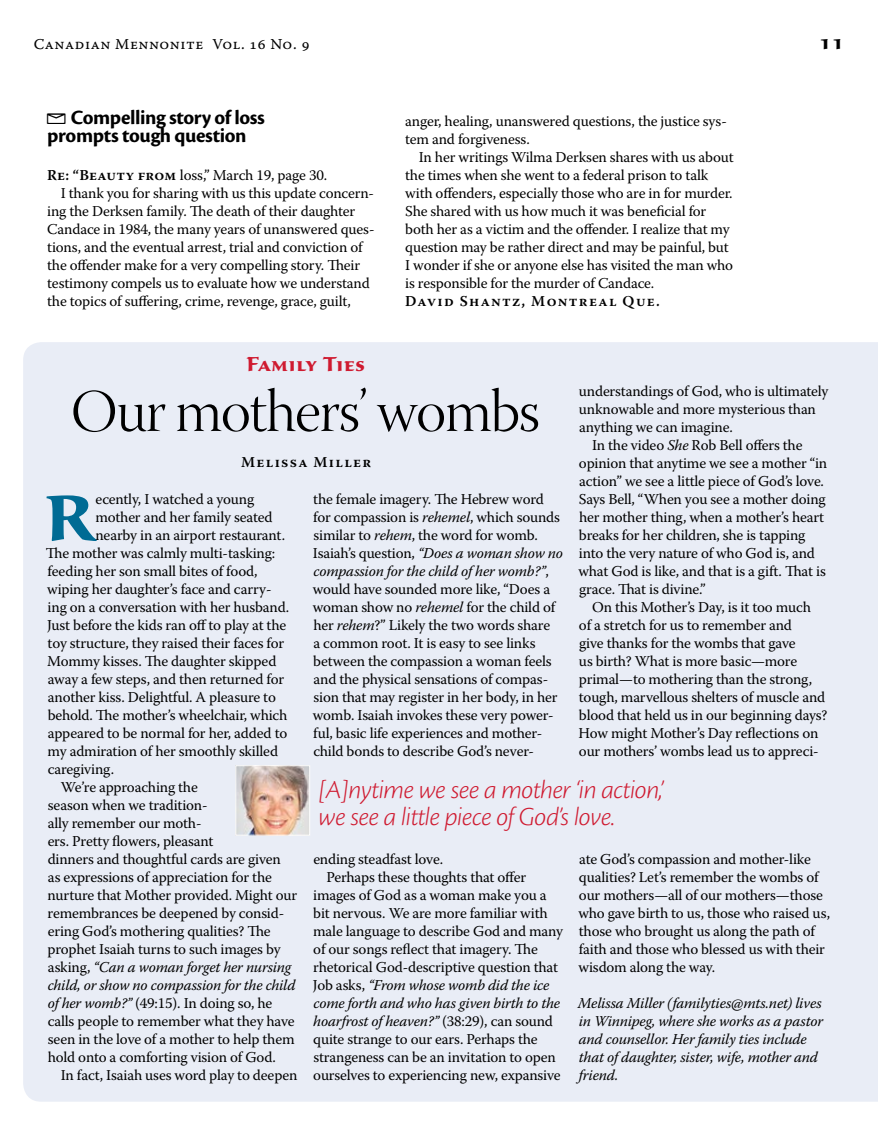
<style>
.page{position:relative;width:878px;height:1148px;background:#fff}
.page>*{position:absolute;margin:0;border:0;box-sizing:border-box;transform-origin:0 0}
.t1{font:700 66.3px "Sava Pro";color:#006b94}
.t2{font:60px "Warnock Pro Light Disp";letter-spacing:-.02em;color:#000}
.t3{font:italic 300 27px/27px "Cronos Pro";letter-spacing:-.02em;color:#cf1a30}
.t4{font:700 21px/18px "Cronos Pro";color:#000}
.t5{font:700 21px "Sava Pro";letter-spacing:.03em;color:#cf1a30}
.t6{font:700 21px "Sava Pro";color:#000}
.t7{font:15px/18px "Warnock Pro";letter-spacing:-.01em;color:#000}
.t8{font:italic 15px/18px "Warnock Pro";letter-spacing:-.01em;color:#000}
.t9{font:600 15px "Warnock Pro";letter-spacing:.09em;color:#000}
.t10{font:15px "Warnock Pro Capt";letter-spacing:.035em;color:#000}
.s1{font-family:"Canadian Mennonite";font-weight:400}
.s2{font-weight:600}
.s3{font-style:italic}
.s4{font-style:normal}
</style>
<div class="page">
<div style="left:23px;top:342px;width:855px;height:759px;background:#e9edf6"></div>
<img style="left:237px;top:767px;width:71px;height:66px">
<div style="left:235px;top:765px;width:75px;height:70px;border:1px solid #fff"></div>
<p class="t10" style="left:34px;top:35px;width:277px">Canadian Mennonite Vol. 16 No. 9</p>
<h3 class="t6" style="left:819px;top:28px;width:27px">11</h3>
<h3 class="t4" style="left:47px;top:109px;width:219px"><span class="s1">E</span> Compelling story of loss prompts tough question</h3>
<p class="t7" style="left:47px;top:166px;width:281px"><span class="s2">Re: “Beauty from</span> loss,” March 19, page 30.</p>
<p class="t7" style="left:61px;top:184px;width:315px">I thank you for sharing with us this update concern-</p>
<p class="t7" style="left:47px;top:202px;width:309px">ing the Derksen family. The death of their daughter</p>
<p class="t7" style="left:47px;top:220px;width:329px">Candace in 1984, the many years of unanswered ques-</p>
<p class="t7" style="left:47px;top:238px;width:317px">tions, and the eventual arrest, trial and conviction of</p>
<p class="t7" style="left:47px;top:256px;width:314px">the offender make for a very compelling story. Their</p>
<p class="t7" style="left:47px;top:274px;width:324px">testimony compels us to evaluate how we understand</p>
<p class="t7" style="left:47px;top:292px;width:305px">the topics of suffering, crime, revenge, grace, guilt,</p>
<p class="t7" style="left:405px;top:112px;width:323px">anger, healing, unanswered questions, the justice sys&shy;tem and forgiveness.</p>
<p class="t7" style="left:405px;top:148px;width:330px;text-indent:14px">In her writings Wilma Derksen shares with us about the times when she went to a federal prison to talk with offenders, especially those who are in for murder.<br>She shared with us how much it was beneficial for both her as a victim and the offender. I realize that my question may be rather direct and may be painful, but I wonder if she or anyone else has visited the man who is responsible for the murder of Candace.</p>
<p class="t9" style="left:405px;top:292px;width:256px">David Shantz, Montreal Que.</p>
<h3 class="t5" style="left:246px;top:350px;width:120px">Family Ties</h3>
<h2 class="t2" style="left:71px;top:379px;width:470px">Our mothers’ wombs</h2>
<p class="t9" style="left:241px;top:453px;width:132px">Melissa Miller</p>
<h1 class="t1" style="left:45px;top:474px;width:52px">R</h1>
<p class="t7" style="left:95px;top:490px;width:160px">ecently, I watched a young</p>
<p class="t7" style="left:579px;top:382px;width:251px">understandings of God, who is ultimately</p>
<p class="t7" style="left:579px;top:400px;width:238px">unknowable and more mysterious than</p>
<p class="t7" style="left:579px;top:418px;width:155px">anything we can imagine.</p>
<p class="t7" style="left:592px;top:436px;width:212px">In the video <span class="s3">She</span> Rob Bell offers the</p>
<p class="t7" style="left:579px;top:454px;width:250px">opinion that anytime we see a mother “in</p>
<p class="t7" style="left:579px;top:472px;width:246px">action” we see a little piece of God’s love.</p>
<p class="t7" style="left:578px;top:490px;width:248px">Says Bell, “When you see a mother doing</p>
<p class="t7" style="left:579px;top:508px;width:247px">her mother thing, when a mother’s heart</p>
<p class="t7" style="left:579px;top:526px;width:228px">breaks for her children, she is tapping</p>
<p class="t7" style="left:579px;top:544px;width:237px">into the very nature of who God is, and</p>
<p class="t7" style="left:578px;top:562px;width:249px">what God is like, and that is a gift. That is</p>
<p class="t7" style="left:579px;top:580px;width:128px">grace. That is divine.”</p>
<p class="t7" style="left:592px;top:598px;width:220px">On this Mother’s Day, is it too much</p>
<p class="t7" style="left:579px;top:616px;width:214px">of a stretch for us to remember and</p>
<p class="t7" style="left:579px;top:634px;width:218px">give thanks for the wombs that gave</p>
<p class="t7" style="left:579px;top:652px;width:220px">us birth? What is more basic—more</p>
<p class="t7" style="left:578px;top:670px;width:235px">primal—to mothering than the strong,</p>
<p class="t7" style="left:579px;top:688px;width:248px">tough, marvellous shelters of muscle and</p>
<p class="t7" style="left:579px;top:706px;width:250px">blood that held us in our beginning days?</p>
<p class="t7" style="left:578px;top:724px;width:241px">How might Mother’s Day reflections on</p>
<p class="t7" style="left:579px;top:742px;width:241px">our mothers’ wombs lead us to appreci-</p>
<p class="t7" style="left:313px;top:490px;width:252px">the female imagery. The Hebrew word for compassion is <span class="s3">rehemel</span>, which sounds similar to <span class="s3">rehem</span>, the word for womb.<br>Isaiah’s question, <span class="s3">“Does a woman show no compassion for the child of her womb?”</span>, would have sounded more like, “Does a woman show no <span class="s3">rehemel</span> for the child of her <span class="s3">rehem</span>?” Likely the two words share<br>a common root. It is easy to see links between the compassion a woman feels and the physical sensations of compas&shy;sion that may register in her body, in her womb. Isaiah invokes these very power&shy;ful, basic life experiences and mother&shy;child bonds to describe God’s never-</p>
<p class="t7" style="left:95px;top:508px;width:179px">mother and her family seated</p>
<p class="t7" style="left:95px;top:526px;width:191px">nearby in an airport restaurant.</p>
<p class="t7" style="left:46px;top:544px;width:231px">The mother was calmly multi-tasking:</p>
<p class="t7" style="left:48px;top:562px;width:211px">feeding her son small bites of food,</p>
<p class="t7" style="left:47px;top:580px;width:226px">wiping her daughter’s face and carry-</p>
<p class="t7" style="left:48px;top:598px;width:243px">ing on a conversation with her husband.</p>
<p class="t7" style="left:47px;top:616px;width:240px">Just before the kids ran off to play at the</p>
<p class="t7" style="left:48px;top:634px;width:238px">toy structure, they raised their faces for</p>
<p class="t7" style="left:47px;top:652px;width:231px">Mommy kisses. The daughter skipped</p>
<p class="t7" style="left:48px;top:670px;width:238px">away a few steps, and then returned for</p>
<p class="t7" style="left:48px;top:688px;width:229px">another kiss. Delightful. A pleasure to</p>
<p class="t7" style="left:48px;top:706px;width:241px">behold. The mother’s wheelchair, which</p>
<p class="t7" style="left:48px;top:724px;width:241px">appeared to be normal for her, added to</p>
<p class="t7" style="left:48px;top:742px;width:232px">my admiration of her smoothly skilled</p>
<p class="t7" style="left:48px;top:760px;width:68px">caregiving.</p>
<p class="t7" style="left:61px;top:778px;width:138px">We’re approaching the</p>
<p class="t7" style="left:48px;top:796px;width:161px">season when we tradition-</p>
<p class="t7" style="left:48px;top:814px;width:155px">ally remember our moth-</p>
<p class="t7" style="left:48px;top:832px;width:167px">ers. Pretty flowers, pleasant</p>
<p class="t7" style="left:48px;top:850px;width:235px">dinners and thoughtful cards are given</p>
<p class="t7" style="left:48px;top:868px;width:225px">as expressions of appreciation for the</p>
<p class="t7" style="left:48px;top:886px;width:251px">nurture that Mother provided. Might our</p>
<p class="t7" style="left:48px;top:904px;width:238px">remembrances be deepened by consid-</p>
<p class="t7" style="left:48px;top:922px;width:224px">ering God’s mothering qualities? The</p>
<p class="t7" style="left:48px;top:940px;width:235px">prophet Isaiah turns to such images by</p>
<p class="t8" style="left:48px;top:958px;width:245px"><span class="s4">asking,</span> “Can a woman forget her nursing</p>
<p class="t8" style="left:48px;top:976px;width:249px">child, or show no compassion for the child</p>
<p class="t7" style="left:48px;top:994px;width:226px"><span class="s3">of her womb?”</span> (49:15). In doing so, he</p>
<p class="t7" style="left:48px;top:1012px;width:248px">calls people to remember what they have</p>
<p class="t7" style="left:48px;top:1030px;width:248px">seen in the love of a mother to help them</p>
<p class="t7" style="left:48px;top:1048px;width:229px">hold onto a comforting vision of God.</p>
<p class="t7" style="left:61px;top:1066px;width:238px">In fact, Isaiah uses word play to deepen</p>
<h3 class="t3" style="left:318px;top:776px;width:347px">[A]nytime we see a mother ‘in action,’ we see a little piece of God’s love.</h3>
<p class="t7" style="left:313px;top:850px;width:131px">ending steadfast love.</p>
<p class="t7" style="left:326px;top:868px;width:201px">Perhaps these thoughts that offer</p>
<p class="t7" style="left:313px;top:886px;width:235px">images of God as a woman make you a</p>
<p class="t7" style="left:313px;top:904px;width:236px">bit nervous. We are more familiar with</p>
<p class="t7" style="left:313px;top:922px;width:251px">male language to describe God and many</p>
<p class="t7" style="left:313px;top:940px;width:226px">of our songs reflect that imagery. The</p>
<p class="t7" style="left:313px;top:958px;width:246px">rhetorical God-descriptive question that</p>
<p class="t8" style="left:313px;top:976px;width:238px"><span class="s4">Job asks,</span> “From whose womb did the ice</p>
<p class="t8" style="left:313px;top:994px;width:248px">come forth and who has given birth to the</p>
<p class="t8" style="left:313px;top:1012px;width:241px">hoarfrost of heaven?” <span class="s4">(38:29), can sound</span></p>
<p class="t7" style="left:313px;top:1030px;width:226px">quite strange to our ears. Perhaps the</p>
<p class="t7" style="left:313px;top:1048px;width:244px">strangeness can be an invitation to open</p>
<p class="t7" style="left:313px;top:1066px;width:249px">ourselves to experiencing new, expansive</p>
<p class="t7" style="left:578px;top:850px;width:253px">ate God’s compassion and mother-like qualities? Let’s remember the wombs of our mothers—all of our mothers—those who gave birth to us, those who raised us, those who brought us along the path of faith and those who blessed us with their wisdom along the way.</p>
<p class="t8" style="left:578px;top:994px;width:247px">Melissa Miller (familyties@mts.net) lives in Winnipeg, where she works as a pastor and counsellor. Her family ties include that of daughter, sister, wife, mother and friend.</p>
</div>
